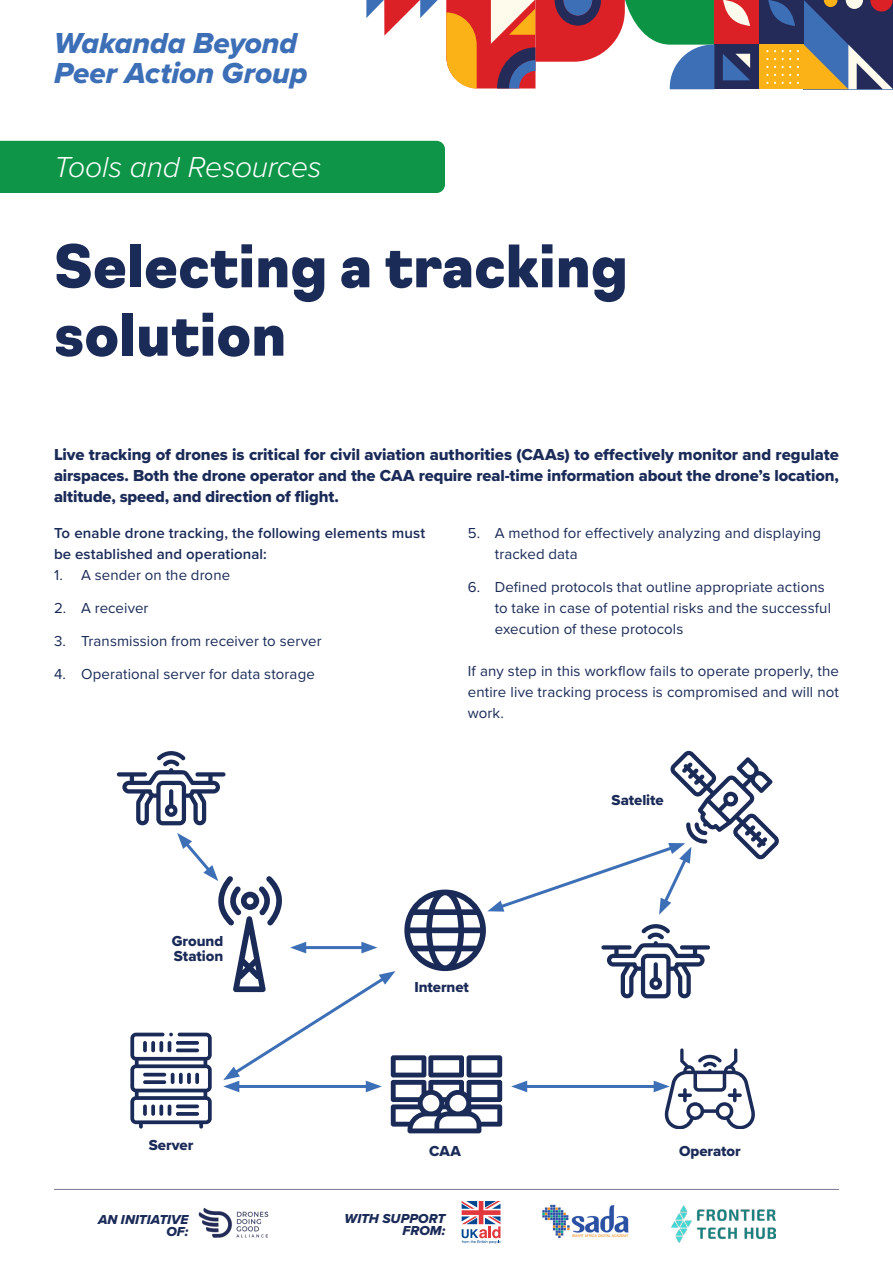
<style>
.page{position:relative;width:893px;height:1263px;background:#fff}
.page>*{position:absolute;margin:0;border:0;box-sizing:border-box;transform-origin:0 0}
.t1{font:900 57px/68.4px "Navigo";color:#1b2b58}
.t2{font:30px/30px "Proxima Nova Extrabld It";letter-spacing:-.005em;color:#3d6fb7}
.t3{font:italic 300 30px "Proxima Nova";letter-spacing:-.01em;color:#fff}
.t4{font:16.5px/21px "Proxima Nova Extrabld";letter-spacing:-.01em;color:#1b2b58;text-align:justify}
.t5{font:15px/21px "Proxima Nova";letter-spacing:.01em;color:#1b2b58}
.t6{font:600 15px/21px "Proxima Nova";letter-spacing:.005em;color:#1b2b58}
.t7{font:15px/15px "Proxima Nova Extrabld";letter-spacing:-.005em;color:#1b2b58}
.t8{font:13.5px/12px "Proxima Nova Extrabld It";letter-spacing:.005em;color:#1b2b58;text-align:right}
</style>
<div class="page">
<div style="left:0;top:141px;width:445px;height:52px;background:#0e9547"></div>
<svg style="left:446px;top:0;width:447px;height:89px"></svg>
<svg style="left:366px;top:0;width:72px;height:36px"></svg>
<hr style="left:54px;top:1189px;width:785px;height:1px;background:#787794">
<img style="left:198px;top:1207px;width:70px;height:31px">
<img style="left:542px;top:1204px;width:87px;height:35px">
<svg style="left:462px;top:1201px;width:38px;height:43px"></svg>
<img style="left:672px;top:1206px;width:104px;height:36px">
<svg style="left:117px;top:751px;width:662px;height:382px"></svg>
<p class="t2" style="left:54px;top:27px;width:255px">Wakanda Beyond<br>Peer Action Group</p>
<p class="t3" style="left:54px;top:145px;width:269px">Tools and Resources</p>
<p class="t1" style="left:54px;top:228px;width:575px">Selecting a tracking solution</p>
<p class="t4" style="left:54px;top:444px;width:786px">Live tracking of drones is critical for civil aviation authorities (CAAs) to effectively monitor and regulate airspaces. Both the drone operator and the CAA require real-time information about the drone’s location, altitude, speed, and direction of flight.</p>
<p class="t6" style="left:54px;top:522px;width:373px">To enable drone tracking, the following elements must be established and operational:</p>
<p class="t5" style="left:54px;top:563px;width:178px">1. A sender on the drone</p>
<p class="t5" style="left:54px;top:596px;width:96px">2. A receiver</p>
<p class="t5" style="left:54px;top:629px;width:269px">3. Transmission from receiver to server</p>
<p class="t5" style="left:54px;top:662px;width:262px">4. Operational server for data storage</p>
<p class="t5" style="left:495px;top:521px;width:328px;text-indent:-27px">5. A method for effectively analyzing and displaying tracked data</p>
<p class="t5" style="left:495px;top:575px;width:338px;text-indent:-27px">6. Defined protocols that outline appropriate actions to take in case of potential risks and the successful execution of these protocols</p>
<p class="t5" style="left:468px;top:659px;width:373px;text-align:justify">If any step in this workflow fails to operate properly, the entire live tracking process is compromised and will not work.</p>
<p class="t7" style="left:612px;top:792px;width:54px">Satelite</p>
<p class="t7" style="left:172px;top:933px;width:53px">Ground<br>Station</p>
<p class="t7" style="left:149px;top:1137px;width:46px">Server</p>
<p class="t8" style="left:98px;top:1213px;width:92px">AN INITIATIVE</p>
<p class="t8" style="left:167px;top:1225px;width:23px">OF:</p>
<p class="t7" style="left:414px;top:979px;width:56px">Internet</p>
<p class="t7" style="left:429px;top:1143px;width:33px">CAA</p>
<p class="t7" style="left:679px;top:1143px;width:63px">Operator</p>
<p class="t8" style="left:345px;top:1212px;width:102px">WITH SUPPORT<br>FROM:</p>
</div>
